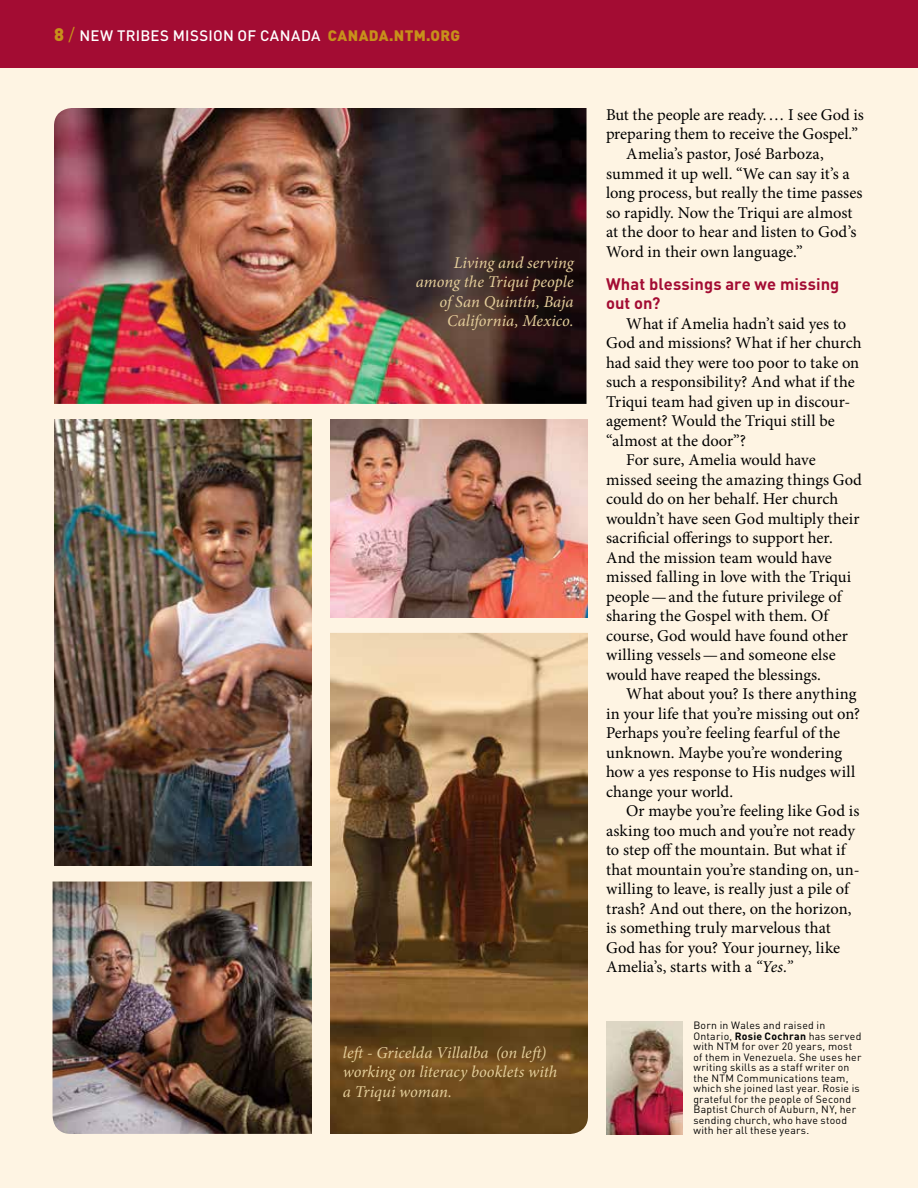
<style>
.page{position:relative;width:918px;height:1188px;background:#fef4e3}
.page>*{position:absolute;margin:0;border:0;box-sizing:border-box;transform-origin:0 0}
.t1{font:16.5px "Minion Pro";color:#000}
.t2{font:italic 16.5px/19.5px "Minion Pro";color:#e4ce9b;text-align:right}
.t3{font:700 16.5px/19.5px "DIN Pro";letter-spacing:.005em;color:#a30c33}
.t4{font:500 15px "DIN Pro";letter-spacing:.02em;color:#fff}
.t5{font:900 15px "DIN Pro";letter-spacing:.015em;color:#c7911b}
.t6{font:10.5px/10.5px "DIN Pro";letter-spacing:.025em;color:#000}
.s1{font-weight:900;font-size:18px;color:#c7911b}
.s2{font-weight:400;font-size:18px;color:#c7911b}
.s3{font-weight:900;color:#c7911b}
.s4{font-style:italic}
.s5{font-weight:700}
</style>
<div class="page">
<div style="left:0;top:0;width:918px;height:68px;background:#a30c33"></div>
<img style="left:54px;top:108px;width:533px;height:296px">
<img style="left:54px;top:420px;width:258px;height:445px">
<img style="left:330px;top:420px;width:258px;height:197px">
<img style="left:330px;top:633px;width:258px;height:501px">
<img style="left:606px;top:1021px;width:77px;height:113px">
<img style="left:53px;top:882px;width:259px;height:252px">
<p class="t4" style="left:54px;top:23px;width:268px"><span class="s1">28</span> <span class="s2">/</span> NEW TRIBES MISSION OF CANADA</p>
<p class="t4" style="left:84px;top:23px;width:378px">NEW TRIBES MISSION OF CANADA <span class="s3">CANADA.NTM.ORG</span></p>
<p class="t5" style="left:332px;top:22px;width:134px">CANADA.NTM.ORG</p>
<p class="t2" style="left:416px;top:253px;width:159px">Living and serving among the Triqui people of San Quintín, Baja<br>California, Mexico.</p>
<p class="t2" style="left:343px;top:1043px;width:216px;text-align:left">left - Gricelda Villalba (on left) working on literacy booklets with a Triqui woman.</p>
<p class="t1" style="left:606px;top:104px;width:259px">But the people are ready.… I see God is</p>
<p class="t1" style="left:606px;top:123px;width:254px">preparing them to receive the Gospel.”</p>
<p class="t1" style="left:626px;top:143px;width:199px">Amelia’s pastor, José Barboza,</p>
<p class="t1" style="left:606px;top:162px;width:245px">summed it up well. “We can say it’s a</p>
<p class="t1" style="left:606px;top:182px;width:258px">long process, but really the time passes</p>
<p class="t1" style="left:606px;top:201px;width:248px">so rapidly. Now the Triqui are almost</p>
<p class="t1" style="left:606px;top:221px;width:252px">at the door to hear and listen to God’s</p>
<p class="t1" style="left:606px;top:240px;width:198px">Word in their own language.”</p>
<p class="t3" style="left:606px;top:272px;width:235px">What blessings are we missing out on?</p>
<p class="t1" style="left:626px;top:312px;width:222px">What if Amelia hadn’t said yes to</p>
<p class="t1" style="left:606px;top:332px;width:257px">God and missions? What if her church</p>
<p class="t1" style="left:606px;top:351px;width:255px">had said they were too poor to take on</p>
<p class="t1" style="left:606px;top:371px;width:250px">such a responsibility? And what if the</p>
<p class="t1" style="left:606px;top:390px;width:246px">Triqui team had given up in discour-</p>
<p class="t1" style="left:606px;top:410px;width:230px">agement? Would the Triqui still be</p>
<p class="t1" style="left:606px;top:429px;width:142px">“almost at the door”?</p>
<p class="t1" style="left:626px;top:449px;width:191px">For sure, Amelia would have</p>
<p class="t1" style="left:606px;top:468px;width:258px">missed seeing the amazing things God</p>
<p class="t1" style="left:606px;top:488px;width:234px">could do on her behalf. Her church</p>
<p class="t1" style="left:606px;top:507px;width:255px">wouldn’t have seen God multiply their</p>
<p class="t1" style="left:606px;top:527px;width:228px">sacrificial offerings to support her.</p>
<p class="t1" style="left:606px;top:546px;width:227px">And the mission team would have</p>
<p class="t1" style="left:606px;top:566px;width:247px">missed falling in love with the Triqui</p>
<p class="t1" style="left:606px;top:585px;width:237px">people—and the future privilege of</p>
<p class="t1" style="left:606px;top:605px;width:224px">sharing the Gospel with them. Of</p>
<p class="t1" style="left:606px;top:624px;width:243px">course, God would have found other</p>
<p class="t1" style="left:606px;top:644px;width:231px">willing vessels—and someone else</p>
<p class="t1" style="left:606px;top:663px;width:217px">would have reaped the blessings.</p>
<p class="t1" style="left:626px;top:683px;width:232px">What about you? Is there anything</p>
<p class="t1" style="left:606px;top:702px;width:256px">in your life that you’re missing out on?</p>
<p class="t1" style="left:606px;top:722px;width:236px">Perhaps you’re feeling fearful of the</p>
<p class="t1" style="left:606px;top:741px;width:238px">unknown. Maybe you’re wondering</p>
<p class="t1" style="left:606px;top:761px;width:251px">how a yes response to His nudges will</p>
<p class="t1" style="left:606px;top:780px;width:129px">change your world.</p>
<p class="t1" style="left:626px;top:800px;width:235px">Or maybe you’re feeling like God is</p>
<p class="t1" style="left:606px;top:819px;width:251px">asking too much and you’re not ready</p>
<p class="t1" style="left:606px;top:839px;width:241px">to step off the mountain. But what if</p>
<p class="t1" style="left:606px;top:858px;width:255px">that mountain you’re standing on, un-</p>
<p class="t1" style="left:606px;top:878px;width:245px">willing to leave, is really just a pile of</p>
<p class="t1" style="left:606px;top:897px;width:247px">trash? And out there, on the horizon,</p>
<p class="t1" style="left:606px;top:917px;width:226px">is something truly marvelous that</p>
<p class="t1" style="left:606px;top:936px;width:236px">God has for you? Your journey, like</p>
<p class="t1" style="left:606px;top:956px;width:188px">Amelia’s, starts with a <span class="s4">“Yes.”</span></p>
<p class="t6" style="left:693px;top:1019px;width:170px">Born in Wales and raised in<br>Ontario, <span class="s5">Rosie Cochran</span> has served with NTM for over 20 years, most of them in Venezuela. She uses her writing skills as a staff writer on the NTM Communications team, which she joined last year. Rosie is grateful for the people of Second<br>Baptist Church of Auburn, NY, her sending church, who have stood with her all these years.</p>
</div>
